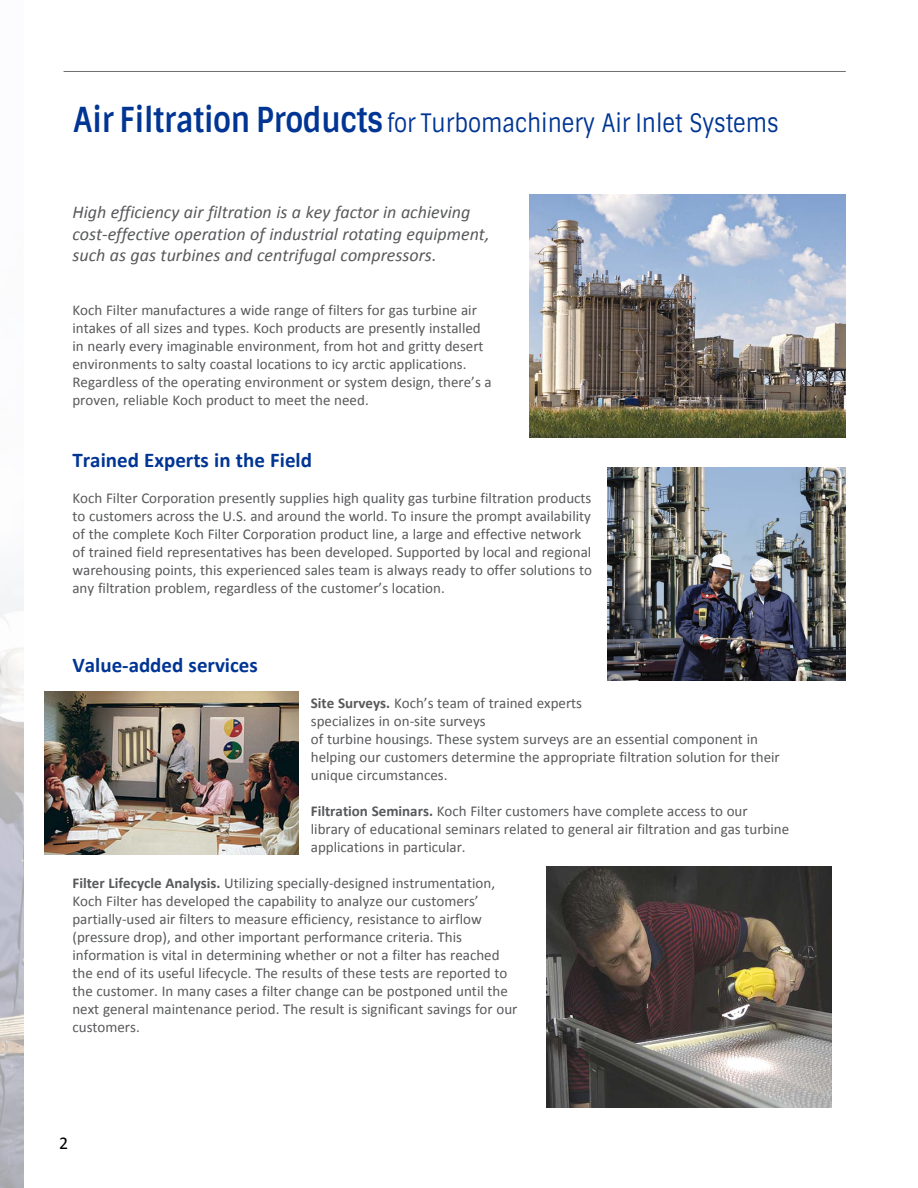
<style>
.page{position:relative;width:918px;height:1188px;background:#fff}
.page>*{position:absolute;margin:0;border:0;box-sizing:border-box;transform-origin:0 0}
.t1{font:25.5px "Sintony";color:#003594;scale:.85 1}
.t2{font:700 21px "Calibri";color:#003594}
.t3{font:italic 18px/21.6px "Calibri";color:#58595b}
.t4{font:18px "Calibri";color:#000}
.t5{font:15px/18px "Calibri";color:#58595b}
.s1{font-weight:700;font-size:34.5px}
.s2{font-weight:700}
</style>
<div class="page">
<img style="left:0;top:577px;width:23px;height:611px">
<img style="left:546px;top:866px;width:285px;height:241px">
<img style="left:530px;top:195px;width:316px;height:242px">
<img style="left:608px;top:467px;width:238px;height:213px">
<img style="left:44px;top:692px;width:255px;height:163px">
<hr style="left:64px;top:71px;width:782px;height:1px;background:#6d6e71">
<h1 class="t1" style="left:74px;top:107px;width:831px"><span class="s1">Air Filtration Products</span> for Turbomachinery Air Inlet Systems</h1>
<p class="t3" style="left:72px;top:201px;width:419px">High efficiency air filtration is a key factor in achieving cost-effective operation of industrial rotating equipment, such as gas turbines and centrifugal compressors.</p>
<p class="t5" style="left:72px;top:302px;width:421px">Koch Filter manufactures a wide range of filters for gas turbine air intakes of all sizes and types. Koch products are presently installed in nearly every imaginable environment, from hot and gritty desert environments to salty coastal locations to icy arctic applications.<br>Regardless of the operating environment or system design, there’s a proven, reliable Koch product to meet the need.</p>
<h2 class="t2" style="left:72px;top:446px;width:241px">Trained Experts in the Field</h2>
<p class="t5" style="left:72px;top:489px;width:521px">Koch Filter Corporation presently supplies high quality gas turbine filtration products to customers across the U.S. and around the world. To insure the prompt availability of the complete Koch Filter Corporation product line, a large and effective network of trained field representatives has been developed. Supported by local and regional warehousing points, this experienced sales team is always ready to offer solutions to any filtration problem, regardless of the customer’s location.</p>
<h2 class="t2" style="left:72px;top:651px;width:187px">Value-added services</h2>
<p class="t5" style="left:311px;top:694px;width:470px"><span class="s2">Site Surveys.</span> Koch’s team of trained experts<br>specializes in on-site surveys<br>of turbine housings. These system surveys are an essential component in helping our customers determine the appropriate filtration solution for their unique circumstances.</p>
<p class="t5" style="left:311px;top:802px;width:480px"><span class="s2">Filtration Seminars.</span> Koch Filter customers have complete access to our library of educational seminars related to general air filtration and gas turbine applications in particular.</p>
<p class="t5" style="left:72px;top:874px;width:447px"><span class="s2">Filter Lifecycle Analysis.</span> Utilizing specially-designed instrumentation, Koch Filter has developed the capability to analyze our customers’ partially-used air filters to measure efficiency, resistance to airflow (pressure drop), and other important performance criteria. This information is vital in determining whether or not a filter has reached the end of its useful lifecycle. The results of these tests are reported to the customer. In many cases a filter change can be postponed until the next general maintenance period. The result is significant savings for our customers.</p>
<p class="t4" style="left:59px;top:1132px;width:11px">2</p>
</div>
